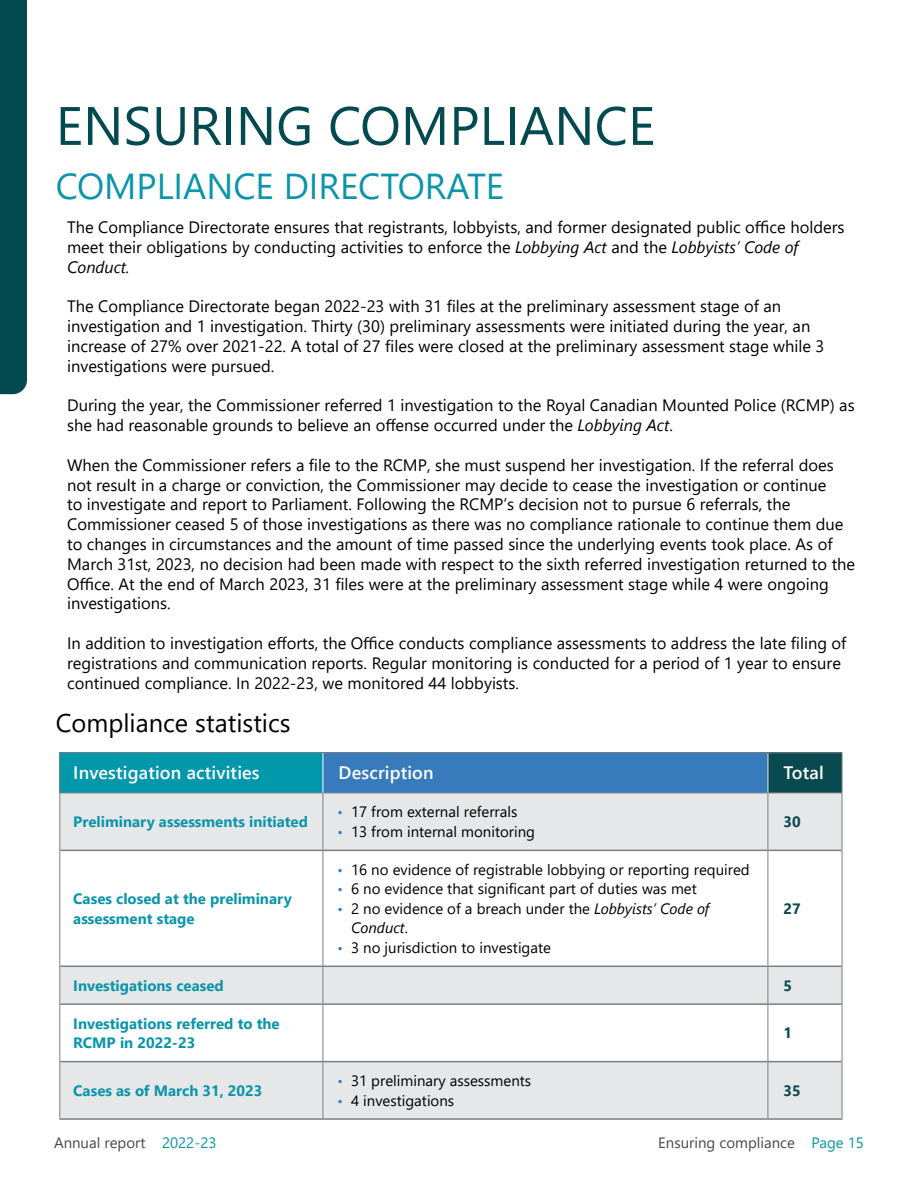
<style>
.page{position:relative;width:918px;height:1188px;background:#fff}
.page>*{position:absolute;margin:0;border:0;box-sizing:border-box;transform-origin:0 0}
.t1{font:54px "Segoe UI";color:#024a4f}
.t2{font:36px "Segoe UI";color:#0a95aa}
.t3{font:25.5px "Segoe UI";color:#000}
.t4{font:600 18px "Segoe UI";letter-spacing:.01em;color:#fff}
.t5{font:16.5px/19.8px "Segoe UI";color:#000}
.t6{font:15px/19.5px "Segoe UI";color:#000}
.t7{font:700 15px/19.5px "Segoe UI";color:#0a95aa}
.t8{font:15px "Segoe UI";color:#494949}
.t9{font:700 15px "Segoe UI";color:#084a4f}
.t10{font:700 15px "Segoe UI";color:#0b4a4f}
.s1{font-style:italic}
.s2{font-size:13.5px;color:#387cc0}
.s3{color:#0a95aa}
</style>
<div class="page">
<div style="left:0;top:0;width:27px;height:394px;background:#024a4f"></div>
<div style="left:60px;top:753px;width:263px;height:40px;background:#0397ac"></div>
<div style="left:323px;top:753px;width:445px;height:40px;background:#387bbd"></div>
<div style="left:768px;top:753px;width:74px;height:40px;background:#084a4f"></div>
<svg style="left:60px;top:794px;width:782px;height:324px"></svg>
<hr style="left:59px;top:752px;width:264px;height:1px;background:#7c7f83">
<hr style="left:323px;top:752px;width:445px;height:1px;background:#7c7f83">
<hr style="left:768px;top:752px;width:74px;height:1px;background:#7c7f83">
<hr style="left:842px;top:753px;width:1px;height:40px;background:#7c7f83">
<hr style="left:59px;top:793px;width:264px;height:1px;background:#7c7f83">
<hr style="left:323px;top:793px;width:445px;height:1px;background:#7c7f83">
<hr style="left:323px;top:793px;width:1px;height:57px;background:#7c7f83">
<hr style="left:768px;top:793px;width:74px;height:1px;background:#7c7f83">
<hr style="left:768px;top:793px;width:1px;height:57px;background:#7c7f83">
<hr style="left:842px;top:793px;width:1px;height:57px;background:#7c7f83">
<hr style="left:323px;top:851px;width:1px;height:115px;background:#7c7f83">
<hr style="left:768px;top:851px;width:1px;height:115px;background:#7c7f83">
<hr style="left:842px;top:850px;width:1px;height:116px;background:#7c7f83">
<hr style="left:323px;top:967px;width:1px;height:36px;background:#7c7f83">
<hr style="left:768px;top:967px;width:1px;height:36px;background:#7c7f83">
<hr style="left:842px;top:966px;width:1px;height:38px;background:#7c7f83">
<hr style="left:323px;top:1005px;width:1px;height:56px;background:#7c7f83">
<hr style="left:768px;top:1005px;width:1px;height:56px;background:#7c7f83">
<hr style="left:842px;top:1004px;width:1px;height:58px;background:#7c7f83">
<hr style="left:323px;top:1062px;width:1px;height:56px;background:#7c7f83">
<hr style="left:768px;top:1062px;width:1px;height:56px;background:#7c7f83">
<hr style="left:842px;top:1062px;width:1px;height:56px;background:#7c7f83">
<hr style="left:59px;top:753px;width:1px;height:40px;background:#7c7f83">
<hr style="left:59px;top:793px;width:1px;height:57px;background:#7c7f83">
<hr style="left:59px;top:850px;width:1px;height:116px;background:#7c7f83">
<hr style="left:59px;top:966px;width:1px;height:38px;background:#7c7f83">
<hr style="left:59px;top:1004px;width:1px;height:58px;background:#7c7f83">
<hr style="left:59px;top:1062px;width:1px;height:56px;background:#7c7f83">
<hr style="left:323px;top:753px;width:1px;height:40px;background:#fff">
<hr style="left:768px;top:753px;width:1px;height:40px;background:#fff">
<hr style="left:60px;top:850px;width:263px;height:1px;background:#7c7f83">
<hr style="left:323px;top:850px;width:445px;height:1px;background:#7c7f83">
<hr style="left:768px;top:850px;width:74px;height:1px;background:#7c7f83">
<hr style="left:60px;top:966px;width:263px;height:1px;background:#7c7f83">
<hr style="left:323px;top:966px;width:445px;height:1px;background:#7c7f83">
<hr style="left:768px;top:966px;width:74px;height:1px;background:#7c7f83">
<hr style="left:60px;top:1003px;width:263px;height:2px;background:#7c7f83">
<hr style="left:323px;top:1003px;width:445px;height:2px;background:#7c7f83">
<hr style="left:768px;top:1003px;width:74px;height:2px;background:#7c7f83">
<hr style="left:60px;top:1061px;width:263px;height:1px;background:#7c7f83">
<hr style="left:323px;top:1061px;width:445px;height:1px;background:#7c7f83">
<hr style="left:768px;top:1061px;width:74px;height:1px;background:#7c7f83">
<hr style="left:59px;top:1118px;width:264px;height:2px;background:#7c7f83">
<hr style="left:323px;top:1118px;width:445px;height:2px;background:#7c7f83">
<hr style="left:768px;top:1118px;width:74px;height:2px;background:#7c7f83">
<h1 class="t1" style="left:56px;top:75px;width:601px">ENSURING COMPLIANCE</h1>
<h2 class="t2" style="left:56px;top:152px;width:450px">COMPLIANCE DIRECTORATE</h2>
<p class="t5" style="left:67px;top:216px;width:779px">The Compliance Directorate ensures that registrants, lobbyists, and former designated public office holders meet their obligations by conducting activities to enforce the <span class="s1">Lobbying Act</span> and the <span class="s1">Lobbyists’ Code of<br>Conduct.</span></p>
<p class="t5" style="left:67px;top:295px;width:759px">The Compliance Directorate began 2022-23 with 31 files at the preliminary assessment stage of an investigation and 1 investigation. Thirty (30) preliminary assessments were initiated during the year, an increase of 27% over 2021-22. A total of 27 files were closed at the preliminary assessment stage while 3 investigations were pursued.</p>
<p class="t5" style="left:67px;top:394px;width:789px">During the year, the Commissioner referred 1 investigation to the Royal Canadian Mounted Police (RCMP) as she had reasonable grounds to believe an offense occurred under the <span class="s1">Lobbying Act</span>.</p>
<p class="t5" style="left:67px;top:454px;width:790px">When the Commissioner refers a file to the RCMP, she must suspend her investigation. If the referral does not result in a charge or conviction, the Commissioner may decide to cease the investigation or continue<br>to investigate and report to Parliament. Following the RCMP’s decision not to pursue 6 referrals, the Commissioner ceased 5 of those investigations as there was no compliance rationale to continue them due to changes in circumstances and the amount of time passed since the underlying events took place. As of March 31st, 2023, no decision had been made with respect to the sixth referred investigation returned to the Office. At the end of March 2023, 31 files were at the preliminary assessment stage while 4 were ongoing investigations.</p>
<p class="t5" style="left:67px;top:632px;width:781px">In addition to investigation efforts, the Office conducts compliance assessments to address the late filing of registrations and communication reports. Regular monitoring is conducted for a period of 1 year to ensure continued compliance. In 2022-23, we monitored 44 lobbyists.</p>
<h3 class="t3" style="left:56px;top:699px;width:237px">Compliance statistics</h3>
<p class="t4" style="left:73px;top:756px;width:188px">Investigation activities</p>
<p class="t4" style="left:339px;top:756px;width:97px">Description</p>
<p class="t4" style="left:784px;top:756px;width:42px">Total</p>
<p class="t7" style="left:73px;top:811px;width:236px">Preliminary assessments initiated</p>
<p class="t6" style="left:338px;top:801px;width:181px"><span class="s2">•</span> 17 from external referrals</p>
<p class="t6" style="left:338px;top:820px;width:199px"><span class="s2">•</span> 13 from internal monitoring</p>
<p class="t9" style="left:784px;top:808px;width:19px">30</p>
<p class="t7" style="left:73px;top:888px;width:220px">Cases closed at the preliminary assessment stage</p>
<p class="t6" style="left:338px;top:858px;width:414px"><span class="s2">•</span> 16 no evidence of registrable lobbying or reporting required</p>
<p class="t6" style="left:338px;top:878px;width:361px"><span class="s2">•</span> 6 no evidence that significant part of duties was met</p>
<p class="t6" style="left:351px;top:897px;width:360px;text-indent:-13px"><span class="s2">•</span> 2 no evidence of a breach under the <span class="s1">Lobbyists’ Code of<br>Conduct</span>.</p>
<p class="t6" style="left:338px;top:936px;width:215px"><span class="s2">•</span> 3 no jurisdiction to investigate</p>
<p class="t10" style="left:784px;top:894px;width:19px">27</p>
<p class="t7" style="left:73px;top:974px;width:152px">Investigations ceased</p>
<p class="t9" style="left:784px;top:971px;width:10px">5</p>
<p class="t7" style="left:73px;top:1012px;width:208px">Investigations referred to the<br>RCMP in 2022-23</p>
<p class="t9" style="left:784px;top:1019px;width:10px">1</p>
<p class="t7" style="left:73px;top:1080px;width:191px">Cases as of March 31, 2023</p>
<p class="t6" style="left:338px;top:1070px;width:195px"><span class="s2">•</span> 31 preliminary assessments</p>
<p class="t6" style="left:338px;top:1089px;width:118px"><span class="s2">•</span> 4 investigations</p>
<p class="t9" style="left:784px;top:1076px;width:19px">35</p>
<p class="t8" style="left:54px;top:1128px;width:164px">Annual report <span class="s3">2022-23</span></p>
<p class="t8" style="left:658px;top:1128px;width:207px">Ensuring compliance <span class="s3">Page 15</span></p>
</div>
